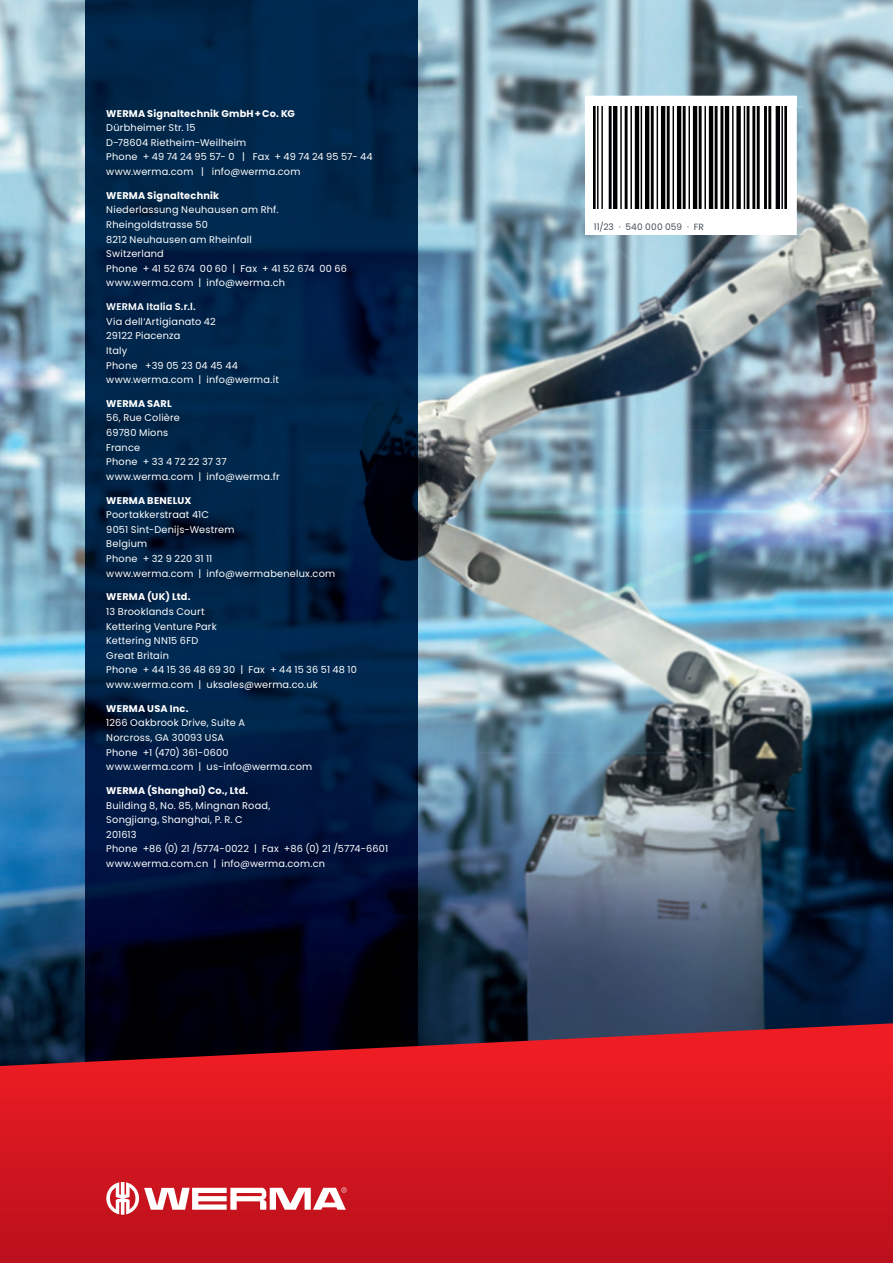
<style>
.page{position:relative;width:893px;height:1263px;background:#fff}
.page>*{position:absolute;margin:0;border:0;box-sizing:border-box;transform-origin:0 0}
.t1{font:9.75px/14.7px "Poppins";letter-spacing:.02em;color:#fff}
.t2{font:700 9.75px "Poppins";letter-spacing:.02em;color:#fff}
.t3{font:600 9.75px "Poppins";letter-spacing:.02em;color:#fff}
.t4{font:9px "Poppins";letter-spacing:.02em;color:#414e57}
</style>
<div class="page">
<img style="left:0;top:0;width:893px;height:1023px">
<img style="left:86px;top:0;width:331px;height:1023px">
<svg style="left:0;top:1023px;width:893px;height:240px;background:#c11620"></svg>
<svg style="left:106px;top:1182px;width:241px;height:33px"></svg>
<div style="left:585px;top:96px;width:212px;height:138px;background:#fff"></div>
<img style="left:797px;top:106px;width:6px;height:128px">
<svg style="left:786px;top:106px;width:11px;height:128px"></svg>
<img style="left:593px;top:106px;width:193px;height:103px">
<p class="t2" style="left:106px;top:107px;width:190px">WERMA Signaltechnik GmbH + Co. KG</p>
<p class="t1" style="left:106px;top:120px;width:268px">Dürbheimer Str. 15<br>D-78604 Rietheim-Weilheim<br>Phone + 49 74 24 95 57- 0 | Fax + 49 74 24 95 57- 44 www.werma.com | info@werma.com</p>
<p class="t2" style="left:106px;top:190px;width:115px">WERMA Signaltechnik</p>
<p class="t1" style="left:106px;top:203px;width:242px">Niederlassung Neuhausen am Rhf.<br>Rheingoldstrasse 50<br>8212 Neuhausen am Rheinfall<br>Switzerland<br>Phone + 41 52 674 00 60 | Fax + 41 52 674 00 66 www.werma.com | info@werma.ch</p>
<p class="t3" style="left:106px;top:301px;width:91px">WERMA Italia S.r.l.</p>
<p class="t1" style="left:106px;top:314px;width:174px">Via dell‘Artigianato 42<br>29122 Piacenza<br>Italy<br>Phone +39 05 23 04 45 44 www.werma.com | info@werma.it</p>
<p class="t2" style="left:106px;top:398px;width:67px">WERMA SARL</p>
<p class="t1" style="left:106px;top:411px;width:175px">56, Rue Colière<br>69780 Mions<br>France<br>Phone + 33 4 72 22 37 37 www.werma.com | info@werma.fr</p>
<p class="t2" style="left:106px;top:494px;width:87px">WERMA BENELUX</p>
<p class="t1" style="left:106px;top:507px;width:230px">Poortakkerstraat 41C<br>9051 Sint-Denijs-Westrem<br>Belgium<br>Phone + 32 9 220 31 11<br>www.werma.com | info@wermabenelux.com</p>
<p class="t2" style="left:106px;top:591px;width:86px">WERMA (UK) Ltd.</p>
<p class="t1" style="left:106px;top:604px;width:252px">13 Brooklands Court<br>Kettering Venture Park<br>Kettering NN15 6FD<br>Great Britain<br>Phone + 44 15 36 48 69 30 | Fax + 44 15 36 51 48 10 www.werma.com | uksales@werma.co.uk</p>
<p class="t2" style="left:106px;top:703px;width:84px">WERMA USA Inc.</p>
<p class="t1" style="left:106px;top:716px;width:207px">1266 Oakbrook Drive, Suite A<br>Norcross, GA 30093 USA<br>Phone +1 (470) 361-0600 www.werma.com | us-info@werma.com</p>
<p class="t2" style="left:106px;top:785px;width:144px">WERMA (Shanghai) Co., Ltd.</p>
<p class="t1" style="left:106px;top:798px;width:283px">Building 8, No. 85, Mingnan Road,<br>Songjiang, Shanghai, P. R. C<br>201613<br>Phone +86 (0) 21 /5774-0022 | Fax +86 (0) 21 /5774-6601 www.werma.com.cn | info@werma.com.cn</p>
<p class="t4" style="left:594px;top:222px;width:112px">11/23 · 540 000 059 · FR</p>
</div>
